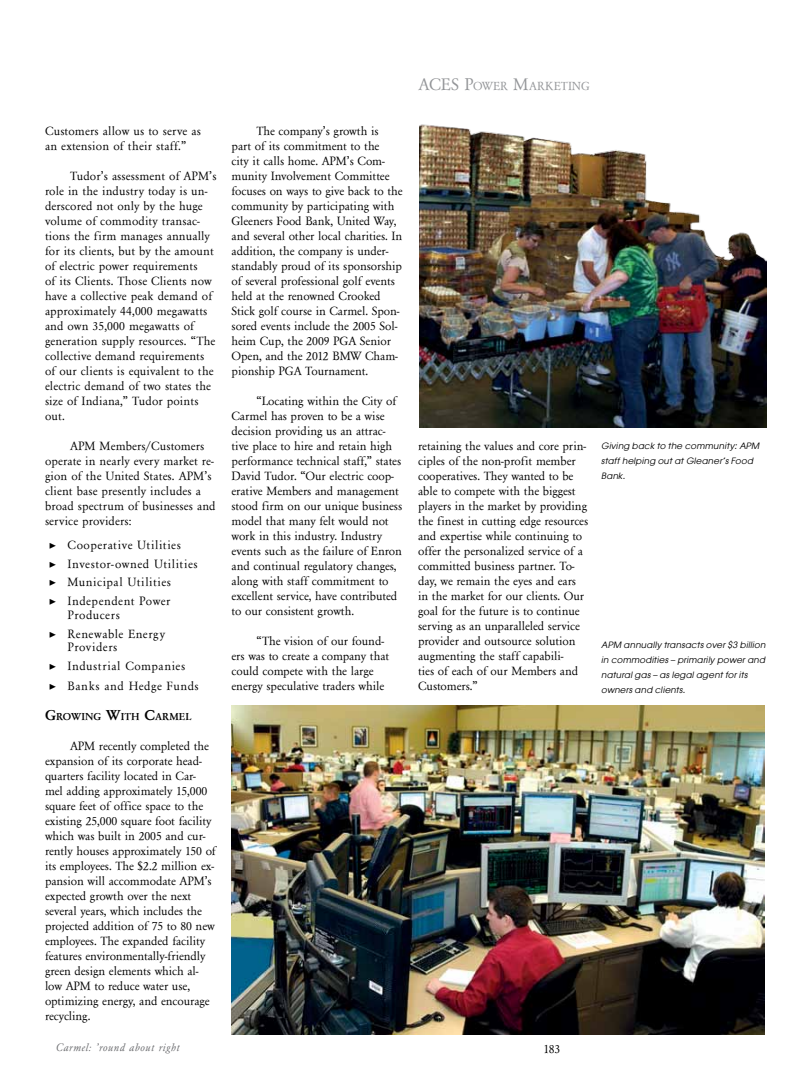
<style>
.page{position:relative;width:810px;height:1080px;background:#fff}
.page>*{position:absolute;margin:0;border:0;box-sizing:border-box;transform-origin:0 0}
.t1{font:12.5px/15px "Garamond";letter-spacing:-.005em;color:#000}
.t2{font:12.5px/18.8px "Garamond";letter-spacing:.045em;color:#000}
.t3{font:12.5px/18.8px "Garamond";letter-spacing:.04em;color:#000}
.t4{font:12.5px/15px "Garamond";letter-spacing:.015em;color:#000}
.t5{font:12.25px "Garamond";letter-spacing:.02em;color:#939598}
.t6{font:italic 11.25px "Garamond";letter-spacing:.05em;color:#6d6e71}
.t7{font:700 10.5px "Garamond";letter-spacing:.015em;color:#000}
.t8{font:italic 8.75px/15px "Atlanta";letter-spacing:.025em;color:#000}
.s1{font-size:17.5px}
.s2{font-family:"Minion Pro"}
.s3{font-size:15px}
</style>
<div class="page">
<img style="left:232px;top:706px;width:533px;height:329px">
<img style="left:419px;top:124px;width:347px;height:303px">
<p class="t5" style="left:419px;top:79px;width:173px"><span class="s1">ACES P</span>OWER <span class="s1">M</span>ARKETING</p>
<p class="t4" style="left:45px;top:124px;width:158px">Customers allow us to serve as an extension of their staff.”</p>
<p class="t1" style="left:45px;top:169px;width:173px;text-indent:25px">Tudor’s assessment of APM’s role in the industry today is un&shy;derscored not only by the huge volume of commodity transac&shy;tions the firm manages annually for its clients, but by the amount of electric power requirements<br>of its Clients. Those Clients now have a collective peak demand of approximately 44,000 megawatts and own 35,000 megawatts of generation supply resources. “The collective demand requirements of our clients is equivalent to the electric demand of two states the size of Indiana,” Tudor points out.</p>
<p class="t1" style="left:45px;top:439px;width:172px;text-indent:25px">APM Members/Customers operate in nearly every market re&shy;gion of the United States. APM’s client base presently includes a broad spectrum of businesses and service providers:</p>
<p class="t2" style="left:49px;top:536px;width:150px"><span class="s2">▶</span> Cooperative Utilities<br><span class="s2">▶</span> Investor-owned Utilities <span class="s2">▶</span> Municipal Utilities<br><span class="s2">▶</span> Independent Power</p>
<p class="t3" style="left:49px;top:606px;width:118px;text-indent:19px">Producers<br><span class="s2">▶</span> Renewable Energy</p>
<p class="t3" style="left:49px;top:638px;width:138px;text-indent:19px">Providers<br><span class="s2">▶</span> Industrial Companies</p>
<p class="t2" style="left:49px;top:677px;width:152px"><span class="s2">▶</span> Banks and Hedge Funds</p>
<p class="t7" style="left:45px;top:711px;width:148px"><span class="s3">G</span>ROWING <span class="s3">W</span>ITH <span class="s3">C</span>ARMEL</p>
<p class="t1" style="left:45px;top:739px;width:172px;text-indent:25px">APM recently completed the expansion of its corporate head&shy;quarters facility located in Car&shy;mel adding approximately 15,000 square feet of office space to the existing 25,000 square foot facility which was built in 2005 and cur&shy;rently houses approximately 150 of its employees. The $2.2 million ex&shy;pansion will accommodate APM’s expected growth over the next several years, which includes the projected addition of 75 to 80 new employees. The expanded facility features environmentally-friendly green design elements which al&shy;low APM to reduce water use, optimizing energy, and encourage recycling.</p>
<p class="t1" style="left:232px;top:124px;width:173px;text-indent:25px">The company’s growth is<br>part of its commitment to the<br>city it calls home. APM’s Com&shy;munity Involvement Committee focuses on ways to give back to the community by participating with<br>Gleeners Food Bank, United Way, and several other local charities. In addition, the company is under&shy;standably proud of its sponsorship of several professional golf events held at the renowned Crooked<br>Stick golf course in Carmel. Spon&shy;sored events include the 2005 Sol&shy;heim Cup, the 2009 PGA Senior<br>Open, and the 2012 BMW Cham&shy;pionship PGA Tournament.</p>
<p class="t1" style="left:232px;top:394px;width:172px;text-indent:25px">“Locating within the City of<br>Carmel has proven to be a wise decision providing us an attrac&shy;tive place to hire and retain high performance technical staff,” states<br>David Tudor. “Our electric coop&shy;erative Members and management stood firm on our unique business model that many felt would not work in this industry. Industry events such as the failure of Enron and continual regulatory changes, along with staff commitment to excellent service, have contributed to our consistent growth.</p>
<p class="t1" style="left:232px;top:634px;width:159px;text-indent:25px">“The vision of our found&shy;ers was to create a company that could compete with the large energy speculative traders while</p>
<p class="t1" style="left:418px;top:439px;width:172px">retaining the values and core prin&shy;ciples of the non-profit member cooperatives. They wanted to be able to compete with the biggest players in the market by providing the finest in cutting edge resources and expertise while continuing to offer the personalized service of a committed business partner. To&shy;day, we remain the eyes and ears in the market for our clients. Our goal for the future is to continue serving as an unparalleled service provider and outsource solution augmenting the staff capabili-<br>ties of each of our Members and<br>Customers.”</p>
<p class="t6" style="left:56px;top:1041px;width:125px">Carmel: ’round about right</p>
<p class="t1" style="left:544px;top:1042px;width:18px">183</p>
<p class="t8" style="left:601px;top:438px;width:160px">Giving back to the community: APM staff helping out at Gleaner’s Food<br>Bank.</p>
<p class="t8" style="left:601px;top:637px;width:166px">APM annually transacts over $3 billion in commodities – primarily power and natural gas – as legal agent for its owners and clients.</p>
</div>
